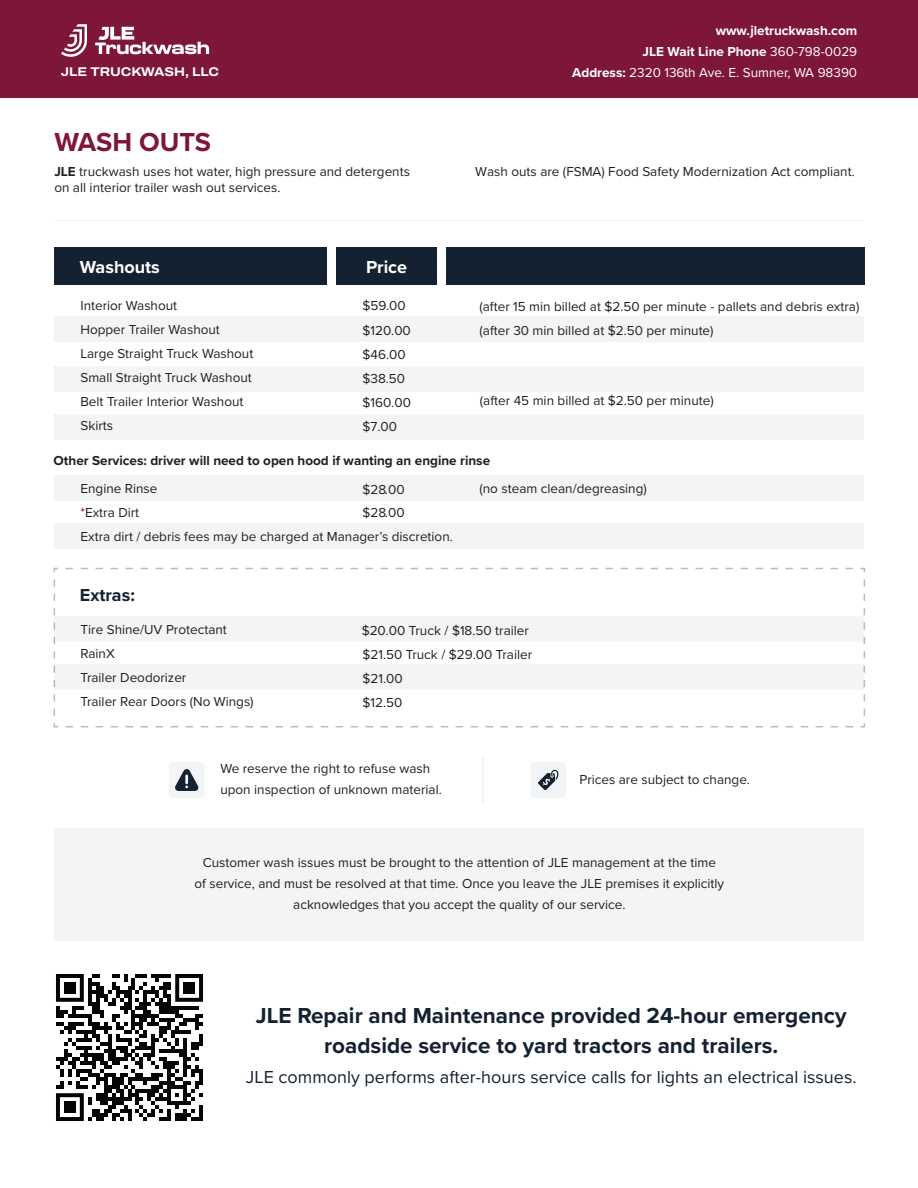
<style>
.page{position:relative;width:918px;height:1188px;background:#fff}
.page>*{position:absolute;margin:0;border:0;box-sizing:border-box;transform-origin:0 0}
.t1{font:700 27px "Proxima Nova";letter-spacing:-.005em;color:#7e1737}
.t2{font:700 22.5px/30px "Proxima Nova";color:#142131;text-align:center}
.t3{font:18px "Proxima Nova";color:#142131}
.t4{font:700 18px "Proxima Nova";color:#fff}
.t5{font:700 18px "Proxima Nova";color:#142131}
.t6{font:13.5px/24px "Proxima Nova";color:#231f20}
.t7{font:700 13.5px/21px "Proxima Nova";color:#fff;text-align:right}
.t8{font:700 13.5px "Proxima Nova";color:#231f20}
.t9{font:700 12.6px "Archivo Semi Expanded";color:#fff}
.s1{font-weight:700}
.s2{font-weight:400}
.s3{color:#7e1737}
</style>
<div class="page">
<div style="left:0;top:0;width:918px;height:98px;background:#7e1737"></div>
<svg style="left:61px;top:24px;width:148px;height:33px"></svg>
<div style="left:54px;top:828px;width:810px;height:112px;background:#f3f4f5"></div>
<hr style="left:54px;top:220px;width:810px;height:1px;background:#dad9d8">
<div style="left:54px;top:316px;width:810px;height:26px;background:#f3f4f5"></div>
<div style="left:54px;top:366px;width:810px;height:26px;background:#f3f4f5"></div>
<div style="left:54px;top:414px;width:810px;height:26px;background:#f3f4f5"></div>
<div style="left:54px;top:248px;width:273px;height:37px;background:#142131"></div>
<svg style="left:54px;top:568px;width:811px;height:160px"></svg>
<div style="left:336px;top:248px;width:101px;height:37px;background:#142131"></div>
<div style="left:446px;top:248px;width:418px;height:37px;background:#142131"></div>
<div style="left:54px;top:476px;width:810px;height:25px;background:#f3f4f5"></div>
<div style="left:54px;top:524px;width:810px;height:25px;background:#f3f4f5"></div>
<div style="left:54px;top:616px;width:810px;height:26px;background:#f3f4f5"></div>
<div style="left:54px;top:664px;width:810px;height:26px;background:#f3f4f5"></div>
<hr style="left:482px;top:756px;width:1px;height:48px;background:#dad9d8">
<div style="left:169px;top:762px;width:36px;height:36px;background:#f3f4f5;border-radius:5px"></div>
<svg style="left:175px;top:769px;width:24px;height:22px"></svg>
<div style="left:530px;top:762px;width:36px;height:36px;background:#f3f4f5;border-radius:5px"></div>
<svg style="left:538px;top:770px;width:20px;height:20px"></svg>
<svg style="left:56px;top:974px;width:147px;height:147px"></svg>
<p class="t9" style="left:61px;top:62px;width:160px">JLE TRUCKWASH, LLC</p>
<h1 class="t1" style="left:54px;top:122px;width:158px">WASH OUTS</h1>
<p class="t6" style="left:54px;top:163px;width:357px;line-height:16.2px"><span class="s1">JLE</span> truckwash uses hot water, high pressure and detergents on all interior trailer wash out services.</p>
<h3 class="t4" style="left:80px;top:253px;width:82px">Washouts</h3>
<h3 class="t4" style="left:366px;top:253px;width:43px">Price</h3>
<p class="t7" style="left:572px;top:19px;width:287px">www.jletruckwash.com<br>JLE Wait Line Phone <span class="s2">360-798-0029<br></span>Address: <span class="s2">2320 136th Ave. E. Sumner, WA 98390</span></p>
<p class="t6" style="left:475px;top:159px;width:381px">Wash outs are (FSMA) Food Safety Modernization Act compliant.</p>
<p class="t6" style="left:80px;top:293px;width:174px">Interior Washout<br>Hopper Trailer Washout<br>Large Straight Truck Washout<br>Small Straight Truck Washout<br>Belt Trailer Interior Washout<br>Skirts</p>
<p class="t6" style="left:363px;top:293px;width:50px">$59.00 $120.00 $46.00 $38.50 $160.00 $7.00</p>
<p class="t6" style="left:480px;top:294px;width:381px">(after 15 min billed at $2.50 per minute - pallets and debris extra)</p>
<p class="t6" style="left:480px;top:318px;width:235px">(after 30 min billed at $2.50 per minute)</p>
<p class="t6" style="left:480px;top:388px;width:235px">(after 45 min billed at $2.50 per minute)</p>
<p class="t8" style="left:54px;top:450px;width:438px">Other Services: driver will need to open hood if wanting an engine rinse</p>
<p class="t6" style="left:80px;top:476px;width:78px">Engine Rinse</p>
<p class="t6" style="left:363px;top:477px;width:44px">$28.00</p>
<p class="t6" style="left:81px;top:500px;width:60px"><span class="s3">*</span>Extra Dirt</p>
<p class="t6" style="left:81px;top:500px;width:374px;text-indent:282px">$28.00<br>Extra dirt / debris fees may be charged at Manager’s discretion.</p>
<h3 class="t5" style="left:80px;top:582px;width:57px">Extras:</h3>
<p class="t6" style="left:480px;top:476px;width:169px">(no steam clean/degreasing)</p>
<p class="t6" style="left:80px;top:617px;width:175px">Tire Shine/UV Protectant<br>RainX<br>Trailer Deodorizer<br>Trailer Rear Doors (No Wings)</p>
<p class="t6" style="left:362px;top:618px;width:172px">$20.00 Truck / $18.50 trailer $21.50 Truck / $29.00 Trailer $21.00<br>$12.50</p>
<p class="t6" style="left:220px;top:758px;width:223px;line-height:21px">We reserve the right to refuse wash upon inspection of unknown material.</p>
<p class="t6" style="left:579px;top:767px;width:172px">Prices are subject to change.</p>
<p class="t6" style="left:195px;top:851px;width:531px;line-height:21px;text-align:center">Customer wash issues must be brought to the attention of JLE management at the time<br>of service, and must be resolved at that time. Once you leave the JLE premises it explicitly acknowledges that you accept the quality of our service.</p>
<h2 class="t2" style="left:256px;top:1000px;width:592px">JLE Repair and Maintenance provided 24-hour emergency roadside service to yard tractors and trailers.</h2>
<h3 class="t3" style="left:246px;top:1064px;width:612px">JLE commonly performs after-hours service calls for lights an electrical issues.</h3>
</div>
